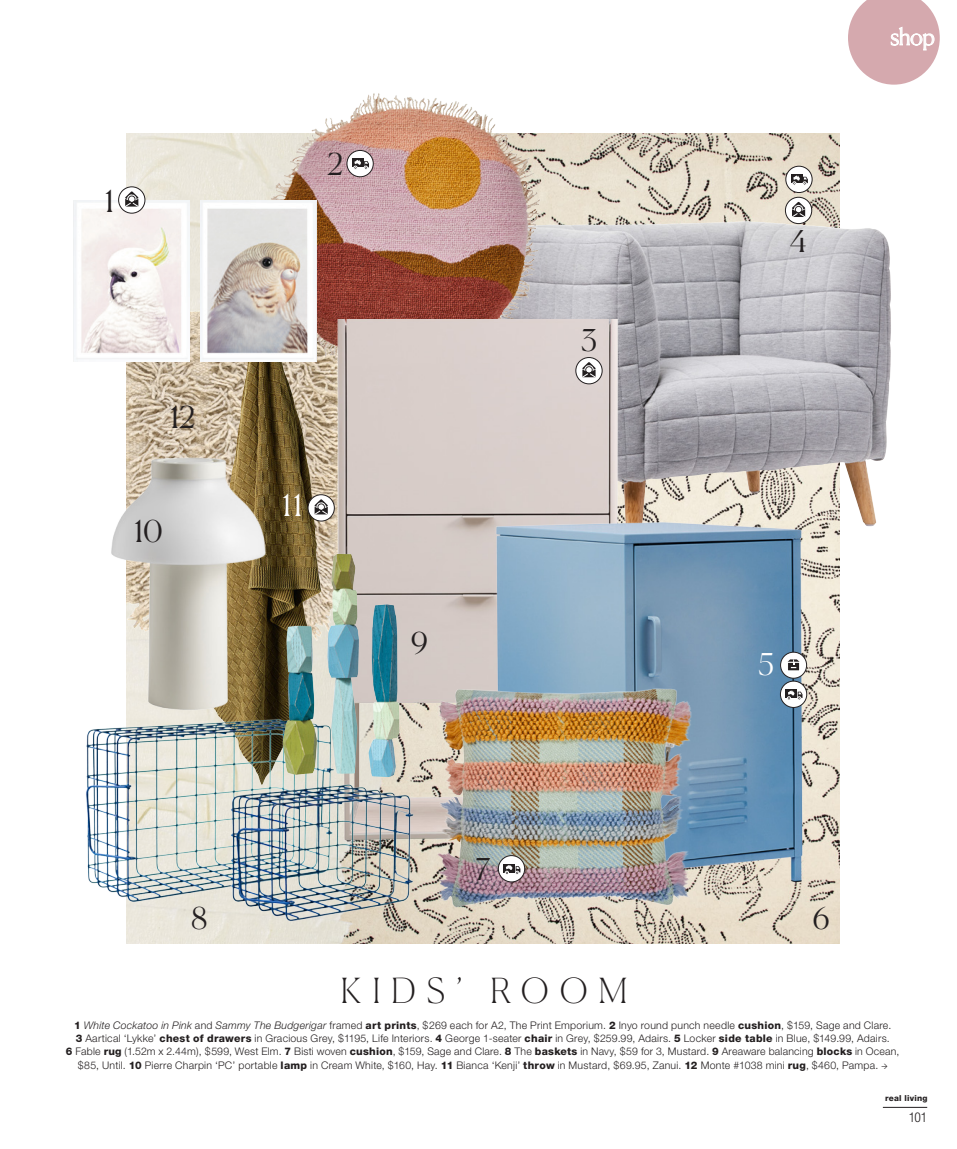
<style>
.page{position:relative;width:957px;height:1149px;background:#fff}
.page>*{position:absolute;margin:0;border:0;box-sizing:border-box;transform-origin:0 0}
.t1{font:100 34.5px "Canela";letter-spacing:.31em;color:#231f20}
.t2{font:300 30px "Canela";color:#231f20}
.t3{font:300 30px "Canela";color:#fff}
.t4{font:300 22.5px "Canela";color:#fff}
.t5{font:300 condensed 13.5px "Helvetica Neue";color:#231f20}
.t6{font:300 10.5px/13.2px "Helvetica Neue";letter-spacing:.025em;color:#231f20;text-align:center}
.t7{font:800 8.25px "Helvetica Neue";letter-spacing:.03em;color:#231f20}
.s1{font-weight:800}
.s2{font-style:italic}
.s3{font-family:"Real Living New";font-weight:400}
</style>
<div class="page">
<img style="left:446px;top:133px;width:394px;height:811px">
<img style="left:125px;top:133px;width:330px;height:186px">
<img style="left:126px;top:199px;width:274px;height:489px">
<img style="left:500px;top:221px;width:340px;height:332px">
<img style="left:313px;top:93px;width:61px;height:40px">
<img style="left:323px;top:319px;width:357px;height:369px">
<img style="left:470px;top:500px;width:358px;height:408px">
<img style="left:207px;top:361px;width:105px;height:327px">
<img style="left:413px;top:680px;width:288px;height:243px">
<img style="left:111px;top:455px;width:156px;height:233px">
<img style="left:86px;top:688px;width:360px;height:256px">
<img style="left:327px;top:553px;width:57px;height:220px">
<svg style="left:576px;top:357px;width:26px;height:27px"></svg>
<div style="left:575px;top:357px;width:27px;height:27px;border:1px solid #231f20;border-radius:50%"></div>
<svg style="left:581px;top:362px;width:15px;height:16px"></svg>
<div style="left:785px;top:197px;width:26px;height:26px;background:#fff;border-radius:50%"></div>
<div style="left:785px;top:197px;width:27px;height:27px;border:1px solid #231f20;border-radius:50%"></div>
<svg style="left:792px;top:202px;width:14px;height:15px"></svg>
<div style="left:308px;top:494px;width:26px;height:27px;background:#fff;border-radius:50%"></div>
<div style="left:308px;top:494px;width:26px;height:27px;border:1px solid #231f20;border-radius:50%"></div>
<svg style="left:314px;top:499px;width:14px;height:16px"></svg>
<div style="left:347px;top:150px;width:26px;height:27px;background:#fff;border-radius:50%"></div>
<div style="left:347px;top:150px;width:26px;height:27px;border:1px solid #231f20;border-radius:50%"></div>
<div style="left:352px;top:158px;width:11px;height:9px;background:#231f20"></div>
<svg style="left:354px;top:160px;width:15px;height:9px"></svg>
<svg style="left:498px;top:855px;width:27px;height:26px"></svg>
<div style="left:498px;top:855px;width:27px;height:26px;border:1px solid #231f20;border-radius:50%"></div>
<svg style="left:504px;top:863px;width:11px;height:9px"></svg>
<svg style="left:505px;top:864px;width:15px;height:10px"></svg>
<svg style="left:780px;top:681px;width:27px;height:26px"></svg>
<div style="left:780px;top:680px;width:27px;height:27px;border:1px solid #231f20;border-radius:50%"></div>
<div style="left:786px;top:689px;width:11px;height:8px;background:#231f20"></div>
<svg style="left:787px;top:690px;width:15px;height:10px"></svg>
<div style="left:786px;top:166px;width:26px;height:26px;background:#fff;border-radius:50%"></div>
<div style="left:785px;top:166px;width:27px;height:27px;border:1px solid #231f20;border-radius:50%"></div>
<div style="left:791px;top:174px;width:11px;height:9px;background:#231f20"></div>
<svg style="left:792px;top:175px;width:16px;height:10px"></svg>
<img style="left:812px;top:226px;width:79px;height:300px">
<div style="left:780px;top:652px;width:26px;height:26px;background:#fff;border-radius:50%"></div>
<div style="left:780px;top:651px;width:27px;height:27px;border:1px solid #231f20;border-radius:50%"></div>
<svg style="left:787px;top:659px;width:13px;height:12px"></svg>
<img style="left:200px;top:200px;width:116px;height:161px">
<img style="left:74px;top:200px;width:116px;height:161px">
<div style="left:119px;top:187px;width:26px;height:26px;background:#fff;border-radius:50%"></div>
<div style="left:118px;top:186px;width:27px;height:27px;border:1px solid #231f20;border-radius:50%"></div>
<svg style="left:125px;top:191px;width:14px;height:16px"></svg>
<hr style="left:883px;top:1106px;width:44px;height:1px;background:#231f20">
<svg style="left:848px;top:0;width:91px;height:85px"></svg>
<p class="t2" style="left:104px;top:177px;width:11px">1</p>
<p class="t2" style="left:170px;top:393px;width:27px">12</p>
<p class="t2" style="left:134px;top:507px;width:31px">10</p>
<p class="t2" style="left:328px;top:141px;width:17px">2</p>
<p class="t3" style="left:282px;top:481px;width:22px">11</p>
<p class="t2" style="left:411px;top:618px;width:19px">9</p>
<p class="t2" style="left:581px;top:316px;width:18px">3</p>
<p class="t2" style="left:191px;top:894px;width:18px">8</p>
<p class="t2" style="left:475px;top:845px;width:16px">7</p>
<p class="t1" style="left:340px;top:962px;width:288px">KIDS’ ROOM</p>
<p class="t2" style="left:790px;top:217px;width:18px">4</p>
<p class="t4" style="left:890px;top:19px;width:46px">shop</p>
<p class="t3" style="left:758px;top:640px;width:17px">5</p>
<p class="t2" style="left:812px;top:893px;width:19px">6</p>
<p class="t6" style="left:66px;top:1018px;width:835px"><span class="s1">1</span> <span class="s2">White Cockatoo in Pink</span> and <span class="s2">Sammy The Budgerigar</span> framed <span class="s1">art prints</span>, $269 each for A2, The Print Emporium. <span class="s1">2</span> Inyo round punch needle <span class="s1">cushion</span>, $159, Sage and Clare.<br><span class="s1">3</span> Aartical ‘Lykke’ <span class="s1">chest of drawers</span> in Gracious Grey, $1195, Life Interiors. <span class="s1">4</span> George 1-seater <span class="s1">chair</span> in Grey, $259.99, Adairs. <span class="s1">5</span> Locker <span class="s1">side table</span> in Blue, $149.99, Adairs.<br><span class="s1">6</span> Fable <span class="s1">rug</span> (1.52m x 2.44m), $599, West Elm. <span class="s1">7</span> Bisti woven <span class="s1">cushion</span>, $159, Sage and Clare. <span class="s1">8</span> The <span class="s1">baskets</span> in Navy, $59 for 3, Mustard. <span class="s1">9</span> Areaware balancing <span class="s1">blocks</span> in Ocean, $85, Until. <span class="s1">10</span> Pierre Charpin ‘PC’ portable <span class="s1">lamp</span> in Cream White, $160, Hay. <span class="s1">11</span> Bianca ‘Kenji’ <span class="s1">throw</span> in Mustard, $69.95, Zanui. <span class="s1">12</span> Monte #1038 mini <span class="s1">rug</span>, $460, Pampa. <span class="s3">A</span></p>
<p class="t7" style="left:885px;top:1093px;width:44px">real living</p>
<p class="t5" style="left:909px;top:1108px;width:20px">101</p>
</div>
